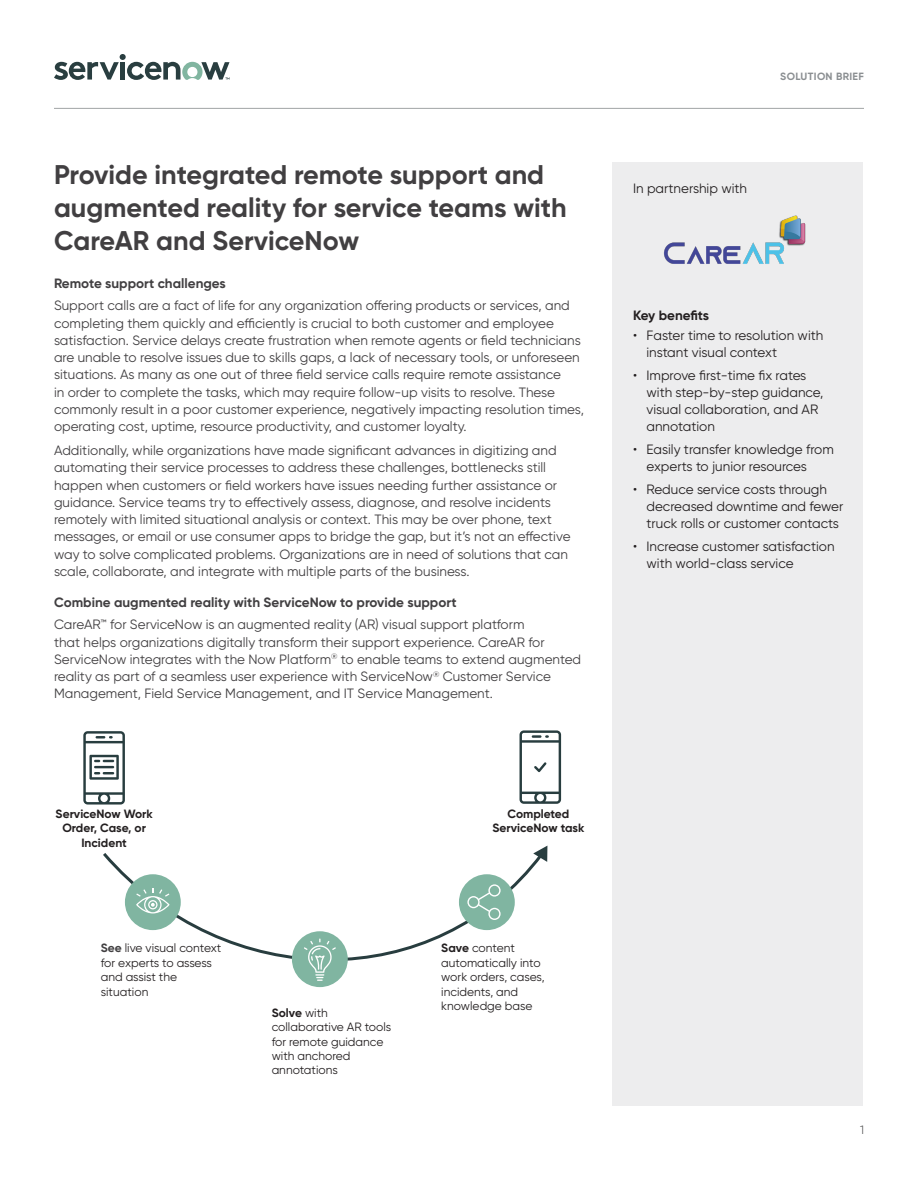
<style>
.page{position:relative;width:918px;height:1188px;background:#fff}
.page>*{position:absolute;margin:0;border:0;box-sizing:border-box;transform-origin:0 0}
.Haderline_1{font:700 27px/33px "Gilroy";color:#413f41}
.Body_Copy{font:13.5px/17.2px "Gilroy";color:#413f41}
.Sidebar_Content{font:13.5px/17.2px "Gilroy";color:#231f20}
.Headline_2{font:700 13.5px "Gilroy";color:#413f41}
.Sidebar_Title{font:700 13.5px "Gilroy";letter-spacing:-.015em;color:#231f20}
.Headline_2-2{font:12px/14.4px "Gilroy";color:#231f20}
.Headline_2-3{font:700 12px/14.4px "Gilroy";color:#231f20;text-align:center}
.t1{font:300 12px "Gilroy";color:#3e3e3f}
.t2{font:700 10.5px "Gilroy";letter-spacing:.03em;color:#8b8f92}
.s1{font-weight:700;color:#413f41}
.s2{font-weight:700}
</style>
<div class="page">
<svg style="left:54px;top:54px;width:176px;height:26px"></svg>
<hr style="left:54px;top:108px;width:810px;height:1px;background:#a1a4a6">
<div style="left:613px;top:163px;width:250px;height:943px;background:#ededee"></div>
<svg style="left:103px;top:853px;width:435px;height:135px"></svg>
<svg style="left:83px;top:731px;width:42px;height:74px"></svg>
<hr style="left:94px;top:766px;width:20px;height:2px;background:#283d3f">
<svg style="left:520px;top:730px;width:41px;height:74px"></svg>
<svg style="left:533px;top:846px;width:14px;height:16px"></svg>
<div style="left:292px;top:931px;width:56px;height:56px;background:#80b5a1;border-radius:50%"></div>
<svg style="left:304px;top:939px;width:32px;height:42px"></svg>
<div style="left:125px;top:874px;width:56px;height:56px;background:#80b5a1;border-radius:50%"></div>
<svg style="left:136px;top:888px;width:34px;height:26px"></svg>
<div style="left:459px;top:874px;width:56px;height:56px;background:#80b5a1;border-radius:50%"></div>
<svg style="left:467px;top:884px;width:34px;height:36px"></svg>
<img style="left:664px;top:215px;width:142px;height:49px">
<p class="Haderline_1" style="left:54px;top:158px;width:514px">Provide integrated remote support and augmented reality for service teams with<br>CareAR and ServiceNow</p>
<p class="Headline_2" style="left:54px;top:275px;width:173px">Remote support challenges</p>
<p class="Body_Copy" style="left:54px;top:297px;width:532px">Support calls are a fact of life for any organization offering products or services, and completing them quickly and efficiently is crucial to both customer and employee satisfaction. Service delays create frustration when remote agents or field technicians are unable to resolve issues due to skills gaps, a lack of necessary tools, or unforeseen situations. As many as one out of three field service calls require remote assistance<br>in order to complete the tasks, which may require follow-up visits to resolve. These commonly result in a poor customer experience, negatively impacting resolution times, operating cost, uptime, resource productivity, and customer loyalty.</p>
<p class="Body_Copy" style="left:54px;top:442px;width:518px">Additionally, while organizations have made significant advances in digitizing and automating their service processes to address these challenges, bottlenecks still happen when customers or field workers have issues needing further assistance or guidance. Service teams try to effectively assess, diagnose, and resolve incidents remotely with limited situational analysis or context. This may be over phone, text messages, or email or use consumer apps to bridge the gap, but it’s not an effective way to solve complicated problems. Organizations are in need of solutions that can scale, collaborate, and integrate with multiple parts of the business.</p>
<p class="Headline_2" style="left:54px;top:594px;width:404px">Combine augmented reality with ServiceNow to provide support</p>
<p class="Body_Copy" style="left:54px;top:616px;width:529px">CareAR™ for ServiceNow is an augmented reality (AR) visual support platform<br>that helps organizations digitally transform their support experience. CareAR for ServiceNow integrates with the Now Platform<sup>®</sup> to enable teams to extend augmented reality as part of a seamless user experience with ServiceNow<sup>®</sup> Customer Service Management, Field Service Management, and IT Service Management.</p>
<p class="Headline_2-3" style="left:56px;top:806px;width:99px">ServiceNow Work<br>Order, Case, or<br>Incident</p>
<p class="Headline_2-3" style="left:492px;top:806px;width:93px">Completed<br>ServiceNow task</p>
<p class="Headline_2-2" style="left:101px;top:941px;width:122px"><span class="s1">See</span> live visual context for experts to assess and assist the situation</p>
<p class="Headline_2-2" style="left:272px;top:1005px;width:121px"><span class="s2">Solve</span> with collaborative AR tools for remote guidance with anchored annotations</p>
<p class="Headline_2-2" style="left:441px;top:941px;width:105px"><span class="s2">Save</span> content automatically into work orders, cases, incidents, and knowledge base</p>
<p class="t2" style="left:780px;top:70px;width:85px">SOLUTION BRIEF</p>
<p class="Sidebar_Content" style="left:633px;top:180px;width:116px">In partnership with</p>
<p class="Sidebar_Title" style="left:633px;top:307px;width:78px">Key benefits</p>
<p class="Sidebar_Content" style="left:646px;top:326px;width:178px;text-indent:-14px">• Faster time to resolution with instant visual context</p>
<p class="Sidebar_Content" style="left:646px;top:366px;width:179px;text-indent:-14px">• Improve first-time fix rates with step-by-step guidance, visual collaboration, and AR annotation</p>
<p class="Sidebar_Content" style="left:646px;top:441px;width:189px;text-indent:-14px">• Easily transfer knowledge from experts to junior resources</p>
<p class="Sidebar_Content" style="left:646px;top:480px;width:198px;text-indent:-14px">• Reduce service costs through decreased downtime and fewer truck rolls or customer contacts</p>
<p class="Sidebar_Content" style="left:646px;top:538px;width:190px;text-indent:-14px">• Increase customer satisfaction with world-class service</p>
<p class="t1" style="left:860px;top:1122px;width:5px">1</p>
</div>
